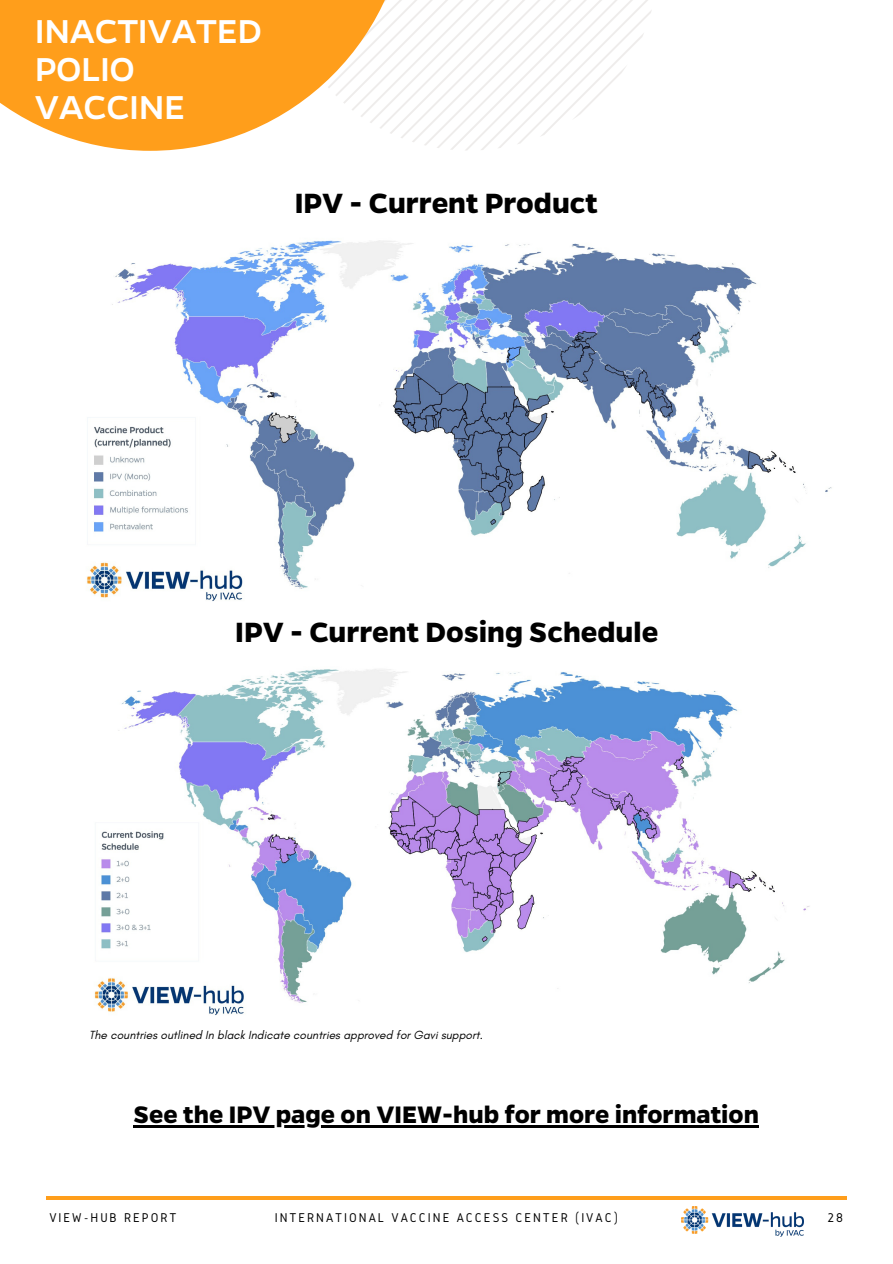
<style>
.page{position:relative;width:893px;height:1264px;background:#fff}
.page>*{position:absolute;margin:0;border:0;box-sizing:border-box;transform-origin:0 0}
.t1{font:500 37.5px/38.1px "Gentona";letter-spacing:-.01em;color:#fff}
.t2{font:700 31.5px "Gentona";color:#000}
.t3{font:700 27px "Gentona";color:#000}
.t4{font:13.2px "Gidole";letter-spacing:.15em;color:#000}
.t5{font:italic 12px "Glacial Indifference";color:#000}
</style>
<div class="page">
<hr style="left:46px;top:1196px;width:800px;height:3px;background:#ff9e1b">
<svg style="left:408px;top:0;width:244px;height:150px"></svg>
<svg style="left:0;top:0;width:408px;height:151px;fill:#ff9e1b"></svg>
<img style="left:681px;top:1206px;width:122px;height:30px">
<img style="left:87px;top:240px;width:745px;height:361px">
<img style="left:94px;top:669px;width:716px;height:347px">
<hr style="left:134px;top:1125px;width:625px;height:2px;background:#000">
<h1 class="t1" style="left:35px;top:10px;width:228px">INACTIVATED<br>POLIO<br>VACCINE</h1>
<h2 class="t2" style="left:295px;top:183px;width:304px">IPV - Current Product</h2>
<h2 class="t2" style="left:235px;top:611px;width:424px">IPV - Current Dosing Schedule</h2>
<p class="t5" style="left:89px;top:1027px;width:395px">The countries outlined In black Indicate countries approved for Gavi support.</p>
<h3 class="t3" style="left:134px;top:1097px;width:627px">See the IPV page on VIEW-hub for more information</h3>
<p class="t4" style="left:49px;top:1209px;width:129px">VIEW-HUB REPORT</p>
<p class="t4" style="left:275px;top:1209px;width:344px">INTERNATIONAL VACCINE ACCESS CENTER (IVAC)</p>
<p class="t4" style="left:827px;top:1209px;width:17px">28</p>
</div>
